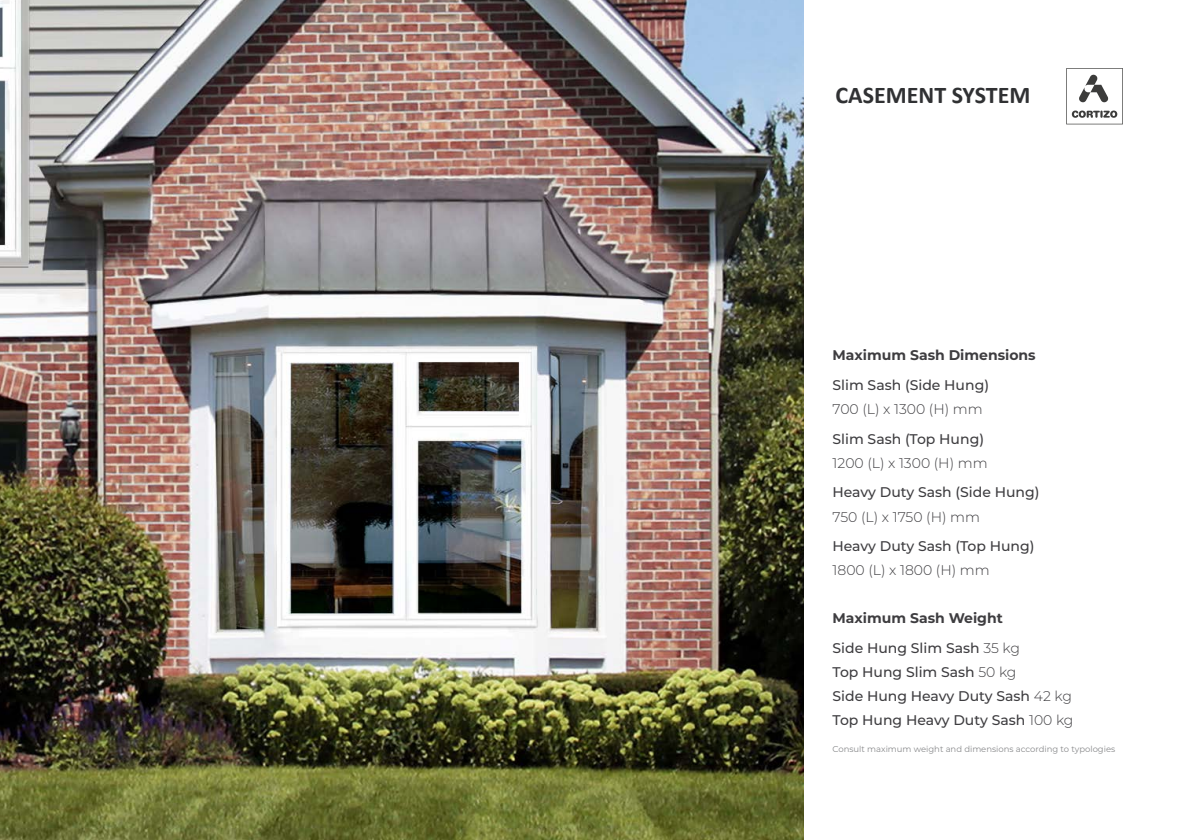
<style>
.page{position:relative;width:1191px;height:840px;background:#fff}
.page>*{position:absolute;margin:0;border:0;box-sizing:border-box;transform-origin:0 0}
.t1{font:700 24px "Calibri";color:#303133}
.t2{font:500 14px/24px "Montserrat";color:#3e3d40}
.t3{font:300 14px "Montserrat";color:#3e3d40}
.t4{font:700 14px/29.6px "Montserrat";color:#3e3d40}
.t5{font:8.4px "Montserrat";color:#87888a}
.s1{font-weight:500}
.s2{font-weight:300}
</style>
<div class="page">
<img style="left:0;top:0;width:803px;height:839px">
<svg style="left:1066px;top:68px;width:57px;height:56px"></svg>
<h1 class="t1" style="left:835px;top:80px;width:196px">CASEMENT SYSTEM</h1>
<p class="t4" style="left:832px;top:339px;width:205px">Maximum Sash Dimensions</p>
<p class="t2" style="left:832px;top:372px;width:158px">Slim Sash (Side Hung)</p>
<p class="t3" style="left:832px;top:399px;width:152px">700 (L) x 1300 (H) mm</p>
<p class="t2" style="left:832px;top:426px;width:153px">Slim Sash (Top Hung)</p>
<p class="t3" style="left:832px;top:453px;width:157px">1200 (L) x 1300 (H) mm</p>
<p class="t2" style="left:832px;top:479px;width:208px">Heavy Duty Sash (Side Hung)</p>
<p class="t3" style="left:832px;top:506px;width:149px">750 (L) x 1750 (H) mm</p>
<p class="t2" style="left:832px;top:533px;width:203px">Heavy Duty Sash (Top Hung)</p>
<p class="t3" style="left:832px;top:560px;width:159px">1800 (L) x 1800 (H) mm</p>
<p class="t4" style="left:832px;top:602px;width:189px">Maximum Sash Weight<br><span class="s1">Side Hung Slim Sash</span> <span class="s2">35 kg</span></p>
<p class="t2" style="left:832px;top:659px;width:242px">Top Hung Slim Sash <span class="s2">50 kg<br></span>Side Hung Heavy Duty Sash <span class="s2">42 kg<br></span>Top Hung Heavy Duty Sash <span class="s2">100 kg</span></p>
<p class="t5" style="left:832px;top:743px;width:284px">Consult maximum weight and dimensions according to typologies</p>
</div>
